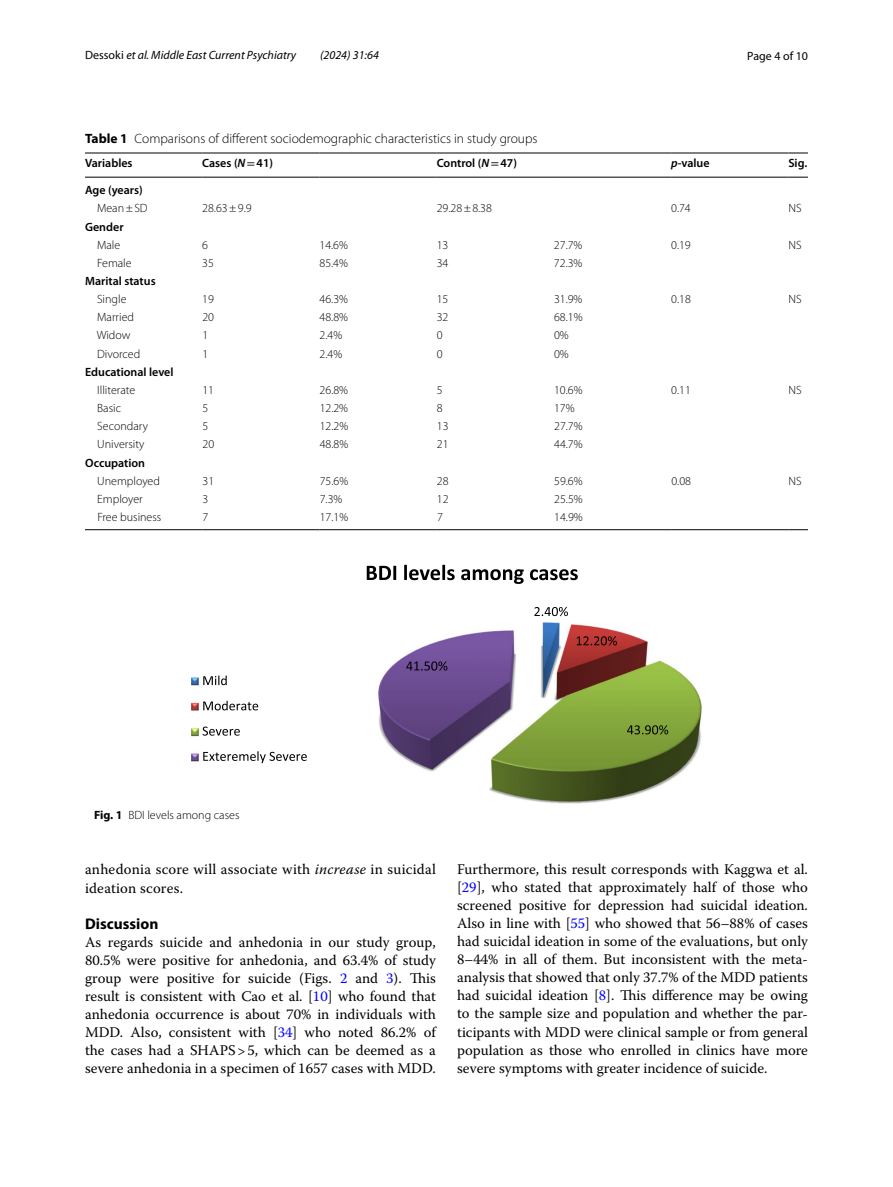
<style>
.page{position:relative;width:893px;height:1187px;background:#fff}
.page>*{position:absolute;margin:0;border:0;box-sizing:border-box;transform-origin:0 0}
.t1{font:700 15.45px "Myriad Pro";color:#000}
.t2{font:14.7px/18px "Warnock Pro";letter-spacing:.005em;color:#000;text-align:justify}
.t3{font:300 13.5px "Myriad Pro";color:#000}
.t4{font:300 12px "Myriad Pro";color:#000}
.t5{font:600 12px "Myriad Pro";color:#000}
.t6{font:italic 12px "Myriad Pro";color:#000}
.t7{font:12px "Myriad Pro";color:#000}
.s1{font-style:normal}
.s2{font-weight:700}
.s3{font-style:italic}
.s4{font-family:"STIX";font-weight:400}
.s5{color:#00f}
</style>
<div class="page">
<hr style="left:85px;top:153px;width:117px;height:1px;background:#000">
<hr style="left:85px;top:177px;width:117px;height:1px;background:#000">
<hr style="left:202px;top:153px;width:117px;height:1px;background:#000">
<hr style="left:319px;top:153px;width:118px;height:1px;background:#000">
<hr style="left:202px;top:177px;width:117px;height:1px;background:#000">
<hr style="left:319px;top:177px;width:118px;height:1px;background:#000">
<hr style="left:437px;top:153px;width:117px;height:1px;background:#000">
<hr style="left:554px;top:153px;width:117px;height:1px;background:#000">
<hr style="left:437px;top:177px;width:117px;height:1px;background:#000">
<hr style="left:554px;top:177px;width:117px;height:1px;background:#000">
<hr style="left:671px;top:153px;width:117px;height:1px;background:#000">
<hr style="left:671px;top:177px;width:117px;height:1px;background:#000">
<svg style="left:788px;top:153px;width:20px;height:1px"></svg>
<svg style="left:788px;top:177px;width:20px;height:1px"></svg>
<hr style="left:671px;top:529px;width:117px;height:1px;background:#000">
<svg style="left:788px;top:529px;width:20px;height:1px"></svg>
<hr style="left:85px;top:529px;width:117px;height:1px;background:#000">
<hr style="left:202px;top:529px;width:117px;height:1px;background:#000">
<hr style="left:319px;top:529px;width:118px;height:1px;background:#000">
<hr style="left:437px;top:529px;width:117px;height:1px;background:#000">
<hr style="left:554px;top:529px;width:117px;height:1px;background:#000">
<img style="left:191px;top:622px;width:511px;height:181px">
<svg style="left:534px;top:607px;width:34px;height:9px"></svg>
<svg style="left:577px;top:636px;width:40px;height:9px"></svg>
<svg style="left:627px;top:725px;width:41px;height:9px"></svg>
<svg style="left:406px;top:661px;width:41px;height:9px"></svg>
<svg style="left:367px;top:564px;width:211px;height:20px"></svg>
<svg style="left:203px;top:675px;width:24px;height:10px"></svg>
<svg style="left:203px;top:700px;width:55px;height:10px"></svg>
<svg style="left:203px;top:726px;width:37px;height:9px"></svg>
<svg style="left:203px;top:751px;width:104px;height:12px"></svg>
<p class="t6" style="left:85px;top:48px;width:213px"><span class="s1">Dessoki</span> et al. Middle East Current Psychiatry</p>
<p class="t6" style="left:320px;top:48px;width:60px">(2024) 31:64</p>
<p class="t7" style="left:747px;top:48px;width:62px">Page 4 of 10</p>
<p class="t3" style="left:85px;top:131px;width:454px"><span class="s2">Table 1</span> Comparisons of different sociodemographic characteristics in study groups</p>
<p class="t5" style="left:85px;top:156px;width:49px">Variables</p>
<p class="t5" style="left:202px;top:156px;width:72px">Cases (<span class="s3">N</span><span class="s4">=</span>41)</p>
<p class="t5" style="left:437px;top:156px;width:82px">Control (<span class="s3">N</span><span class="s4">=</span>47)</p>
<p class="t5" style="left:671px;top:156px;width:40px"><span class="s3">p</span>-value</p>
<p class="t5" style="left:788px;top:156px;width:20px">Sig.</p>
<p class="t5" style="left:85px;top:182px;width:59px">Age (years)</p>
<p class="t4" style="left:97px;top:202px;width:52px">Mean±SD</p>
<p class="t4" style="left:202px;top:202px;width:51px">28.63±9.9</p>
<p class="t4" style="left:437px;top:202px;width:57px">29.28±8.38</p>
<p class="t4" style="left:671px;top:202px;width:21px">0.74</p>
<p class="t4" style="left:788px;top:202px;width:15px">NS</p>
<p class="t5" style="left:85px;top:219px;width:40px">Gender</p>
<p class="t4" style="left:97px;top:238px;width:25px">Male</p>
<p class="t4" style="left:202px;top:238px;width:7px">6</p>
<p class="t4" style="left:319px;top:238px;width:30px">14.6%</p>
<p class="t4" style="left:437px;top:238px;width:13px">13</p>
<p class="t4" style="left:554px;top:238px;width:30px">27.7%</p>
<p class="t4" style="left:671px;top:238px;width:21px">0.19</p>
<p class="t4" style="left:788px;top:238px;width:15px">NS</p>
<p class="t4" style="left:97px;top:256px;width:36px">Female</p>
<p class="t4" style="left:202px;top:256px;width:13px">35</p>
<p class="t4" style="left:319px;top:256px;width:30px">85.4%</p>
<p class="t4" style="left:437px;top:256px;width:13px">34</p>
<p class="t4" style="left:554px;top:256px;width:30px">72.3%</p>
<p class="t5" style="left:85px;top:273px;width:72px">Marital status</p>
<p class="t4" style="left:97px;top:292px;width:31px">Single</p>
<p class="t4" style="left:202px;top:292px;width:13px">19</p>
<p class="t4" style="left:320px;top:292px;width:30px">46.3%</p>
<p class="t4" style="left:437px;top:292px;width:13px">15</p>
<p class="t4" style="left:554px;top:292px;width:30px">31.9%</p>
<p class="t4" style="left:671px;top:292px;width:21px">0.18</p>
<p class="t4" style="left:788px;top:292px;width:15px">NS</p>
<p class="t4" style="left:97px;top:310px;width:38px">Married</p>
<p class="t4" style="left:202px;top:310px;width:13px">20</p>
<p class="t4" style="left:320px;top:310px;width:30px">48.8%</p>
<p class="t4" style="left:437px;top:310px;width:13px">32</p>
<p class="t4" style="left:554px;top:310px;width:30px">68.1%</p>
<p class="t4" style="left:97px;top:329px;width:35px">Widow</p>
<p class="t4" style="left:202px;top:329px;width:7px">1</p>
<p class="t4" style="left:320px;top:329px;width:24px">2.4%</p>
<p class="t4" style="left:437px;top:329px;width:7px">0</p>
<p class="t4" style="left:554px;top:329px;width:16px">0%</p>
<p class="t4" style="left:97px;top:347px;width:45px">Divorced</p>
<p class="t4" style="left:202px;top:347px;width:7px">1</p>
<p class="t4" style="left:320px;top:347px;width:24px">2.4%</p>
<p class="t4" style="left:437px;top:347px;width:7px">0</p>
<p class="t4" style="left:554px;top:347px;width:16px">0%</p>
<p class="t5" style="left:85px;top:364px;width:90px">Educational level</p>
<p class="t4" style="left:97px;top:383px;width:40px">Illiterate</p>
<p class="t4" style="left:202px;top:383px;width:13px">11</p>
<p class="t4" style="left:320px;top:383px;width:30px">26.8%</p>
<p class="t4" style="left:437px;top:383px;width:7px">5</p>
<p class="t4" style="left:554px;top:383px;width:30px">10.6%</p>
<p class="t4" style="left:671px;top:383px;width:21px">0.11</p>
<p class="t4" style="left:788px;top:383px;width:15px">NS</p>
<p class="t4" style="left:97px;top:401px;width:25px">Basic</p>
<p class="t4" style="left:202px;top:401px;width:7px">5</p>
<p class="t4" style="left:320px;top:401px;width:30px">12.2%</p>
<p class="t4" style="left:437px;top:401px;width:7px">8</p>
<p class="t4" style="left:554px;top:401px;width:22px">17%</p>
<p class="t4" style="left:97px;top:419px;width:52px">Secondary</p>
<p class="t4" style="left:202px;top:419px;width:7px">5</p>
<p class="t4" style="left:320px;top:419px;width:30px">12.2%</p>
<p class="t4" style="left:437px;top:419px;width:13px">13</p>
<p class="t4" style="left:554px;top:419px;width:30px">27.7%</p>
<p class="t4" style="left:97px;top:438px;width:49px">University</p>
<p class="t4" style="left:202px;top:438px;width:13px">20</p>
<p class="t4" style="left:320px;top:438px;width:30px">48.8%</p>
<p class="t4" style="left:437px;top:438px;width:13px">21</p>
<p class="t4" style="left:554px;top:438px;width:30px">44.7%</p>
<p class="t5" style="left:85px;top:455px;width:61px">Occupation</p>
<p class="t4" style="left:97px;top:474px;width:64px">Unemployed</p>
<p class="t4" style="left:202px;top:474px;width:13px">31</p>
<p class="t4" style="left:320px;top:474px;width:30px">75.6%</p>
<p class="t4" style="left:437px;top:474px;width:13px">28</p>
<p class="t4" style="left:554px;top:474px;width:30px">59.6%</p>
<p class="t4" style="left:671px;top:474px;width:21px">0.08</p>
<p class="t4" style="left:789px;top:474px;width:15px">NS</p>
<p class="t4" style="left:97px;top:492px;width:47px">Employer</p>
<p class="t4" style="left:203px;top:492px;width:7px">3</p>
<p class="t4" style="left:320px;top:492px;width:24px">7.3%</p>
<p class="t4" style="left:437px;top:492px;width:13px">12</p>
<p class="t4" style="left:554px;top:492px;width:30px">25.5%</p>
<p class="t4" style="left:97px;top:510px;width:66px">Free business</p>
<p class="t4" style="left:203px;top:510px;width:7px">7</p>
<p class="t4" style="left:320px;top:510px;width:30px">17.1%</p>
<p class="t4" style="left:437px;top:510px;width:7px">7</p>
<p class="t4" style="left:554px;top:510px;width:30px">14.9%</p>
<p class="t4" style="left:94px;top:808px;width:147px"><span class="s2">Fig. 1</span> BDI levels among cases</p>
<p class="t2" style="left:85px;top:860px;width:352px">anhedonia score will associate with <span class="s3">increase</span> in suicidal ideation scores.</p>
<p class="t1" style="left:85px;top:913px;width:75px">Discussion</p>
<p class="t2" style="left:85px;top:932px;width:352px">As regards suicide and anhedonia in our study group, 80.5% were positive for anhedonia, and 63.4% of study group were positive for suicide (Figs. <span class="s5">2</span> and <span class="s5">3</span>). This result is consistent with Cao et al. [<span class="s5">10</span>] who found that anhedonia occurrence is about 70% in individuals with MDD. Also, consistent with [<span class="s5">34</span>] who noted 86.2% of the cases had a SHAPS&gt;5, which can be deemed as a severe anhedonia in a specimen of 1657 cases with MDD.</p>
<p class="t2" style="left:457px;top:860px;width:352px">Furthermore, this result corresponds with Kaggwa et al. [<span class="s5">29</span>], who stated that approximately half of those who screened positive for depression had suicidal ideation.<br>Also in line with [<span class="s5">55</span>] who showed that 56–88% of cases had suicidal ideation in some of the evaluations, but only 8–44% in all of them. But inconsistent with the meta&shy;analysis that showed that only 37.7% of the MDD patients had suicidal ideation [<span class="s5">8</span>]. This difference may be owing to the sample size and population and whether the par&shy;ticipants with MDD were clinical sample or from general population as those who enrolled in clinics have more severe symptoms with greater incidence of suicide.</p>
</div>
